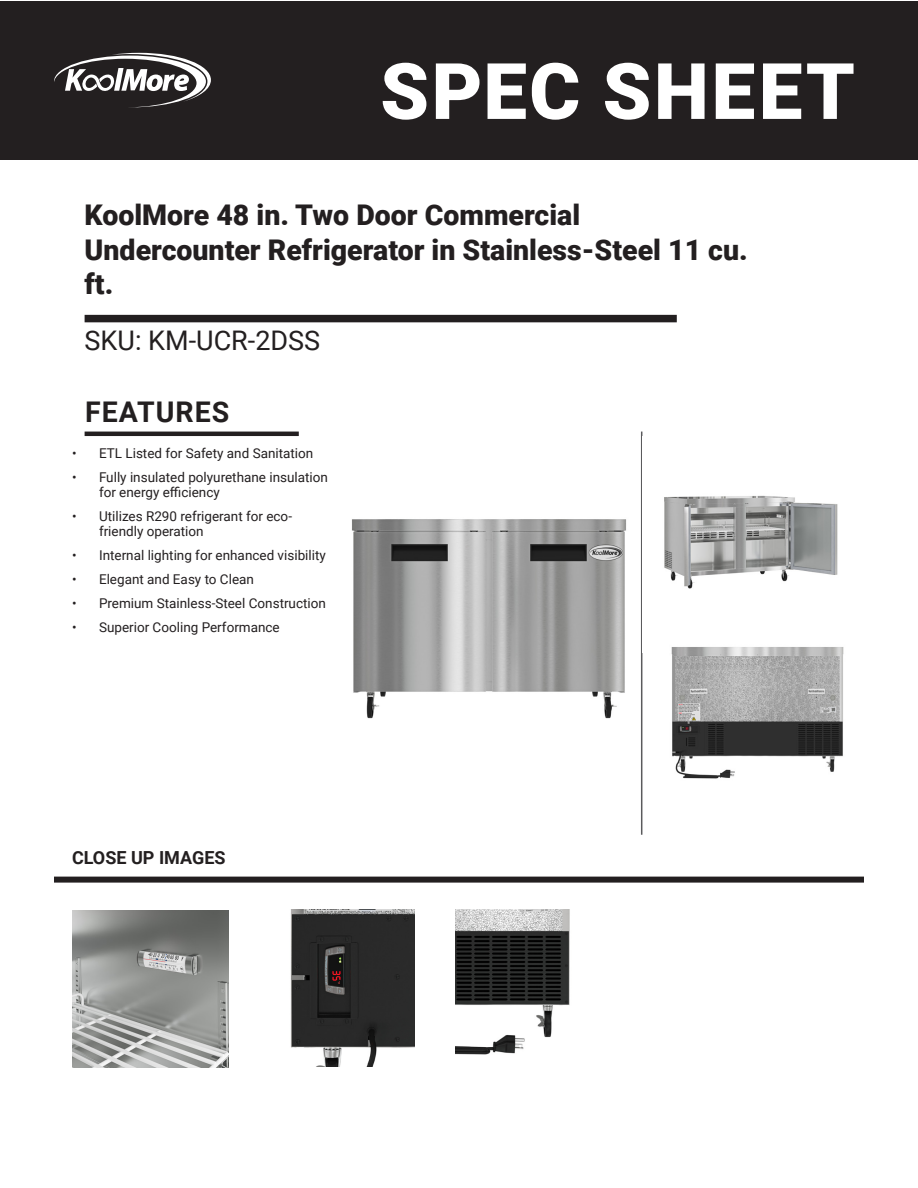
<style>
.page{position:relative;width:918px;height:1188px;background:#fff}
.page>*{position:absolute;margin:0;border:0;box-sizing:border-box;transform-origin:0 0}
.t1{font:900 78px "Roboto";letter-spacing:.035em;color:#fff}
.t2{font:900 28.5px/34.2px "Roboto";color:#231f20}
.t3{font:700 28.5px "Roboto";letter-spacing:.035em;color:#231f20}
.t4{font:27px "Roboto";color:#231f20}
.t5{font:700 18px "Roboto";color:#231f20}
.t6{font:13.5px/15px "Roboto";color:#231f20}
</style>
<div class="page">
<div style="left:1px;top:1px;width:917px;height:158px;background:#231f20"></div>
<svg style="left:54px;top:53px;width:157px;height:54px"></svg>
<div style="left:85px;top:315px;width:592px;height:7px;background:#231f20"></div>
<hr style="left:85px;top:432px;width:214px;height:4px;background:#231f20">
<hr style="left:641px;top:432px;width:1px;height:403px;background:#5a5a5d">
<div style="left:54px;top:877px;width:810px;height:6px;background:#231f20"></div>
<img style="left:290px;top:909px;width:124px;height:157px">
<img style="left:455px;top:909px;width:115px;height:146px">
<img style="left:72px;top:911px;width:157px;height:157px">
<img style="left:352px;top:519px;width:274px;height:200px">
<img style="left:664px;top:495px;width:174px;height:94px">
<img style="left:671px;top:647px;width:173px;height:132px">
<p class="t1" style="left:380px;top:37px;width:476px">SPEC SHEET</p>
<p class="t2" style="left:85px;top:197px;width:665px">KoolMore 48 in. Two Door Commercial<br>Undercounter Refrigerator in Stainless-Steel 11 cu. ft.</p>
<p class="t4" style="left:85px;top:321px;width:237px">SKU: KM-UCR-2DSS</p>
<p class="t3" style="left:85px;top:392px;width:146px">FEATURES</p>
<p class="t6" style="left:72px;top:446px;width:243px">• ETL Listed for Safety and Sanitation</p>
<p class="t6" style="left:99px;top:470px;width:231px;text-indent:-27px">• Fully insulated polyurethane insulation for energy efficiency</p>
<p class="t6" style="left:99px;top:509px;width:195px;text-indent:-27px">• Utilizes R290 refrigerant for eco&shy;friendly operation</p>
<p class="t6" style="left:72px;top:548px;width:255px">• Internal lighting for enhanced visibility</p>
<p class="t6" style="left:72px;top:572px;width:184px">• Elegant and Easy to Clean</p>
<p class="t6" style="left:72px;top:596px;width:256px">• Premium Stainless-Steel Construction</p>
<p class="t6" style="left:72px;top:620px;width:209px">• Superior Cooling Performance</p>
<p class="t5" style="left:72px;top:845px;width:155px">CLOSE UP IMAGES</p>
</div>
